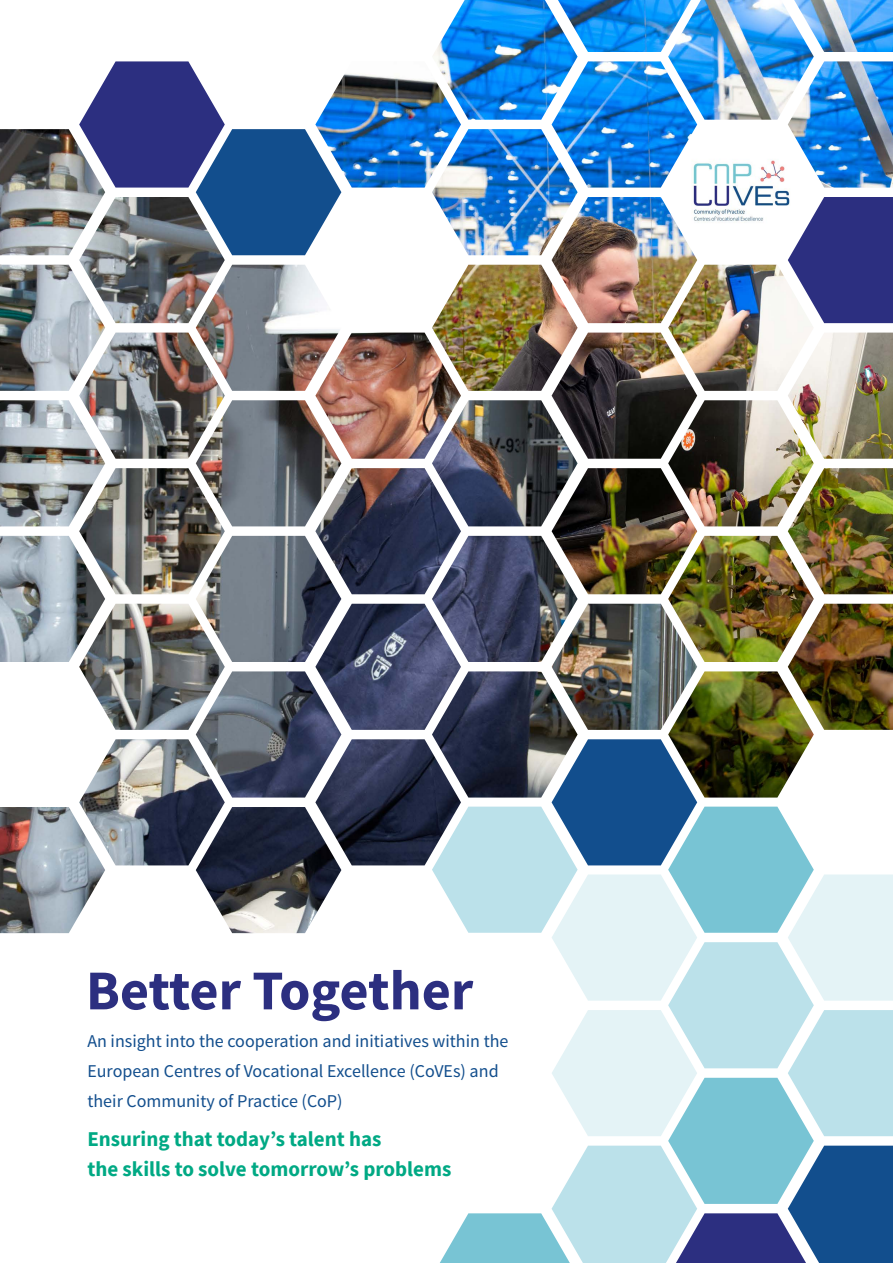
<style>
.page{position:relative;width:893px;height:1263px;background:#fff}
.page>*{position:absolute;margin:0;border:0;box-sizing:border-box;transform-origin:0 0}
.t1{font:700 56.25px "Source Sans Pro";letter-spacing:-.005em;color:#2c2f80}
.t2{font:700 21px/30px "Source Sans Pro";color:#00a984}
.t3{font:18px/30px "Source Sans Pro";color:#124e8d}
</style>
<div class="page">
<svg style="left:79px;top:61px;width:146px;height:68px"></svg>
<img style="left:0;top:129px;width:432px;height:804px">
<img style="left:315px;top:0;width:578px;height:797px">
<img style="left:668px;top:0;width:225px;height:323px">
<svg style="left:432px;top:739px;width:461px;height:524px"></svg>
<img style="left:674px;top:153px;width:131px;height:79px">
<h1 class="t1" style="left:86px;top:952px;width:389px">Better Together</h1>
<p class="t3" style="left:87px;top:1027px;width:423px">An insight into the cooperation and initiatives within the<br>European Centres of Vocational Excellence (CoVEs) and their Community of Practice (CoP)</p>
<p class="t2" style="left:87px;top:1123px;width:365px">Ensuring that today’s talent has<br>the skills to solve tomorrow’s problems</p>
</div>
